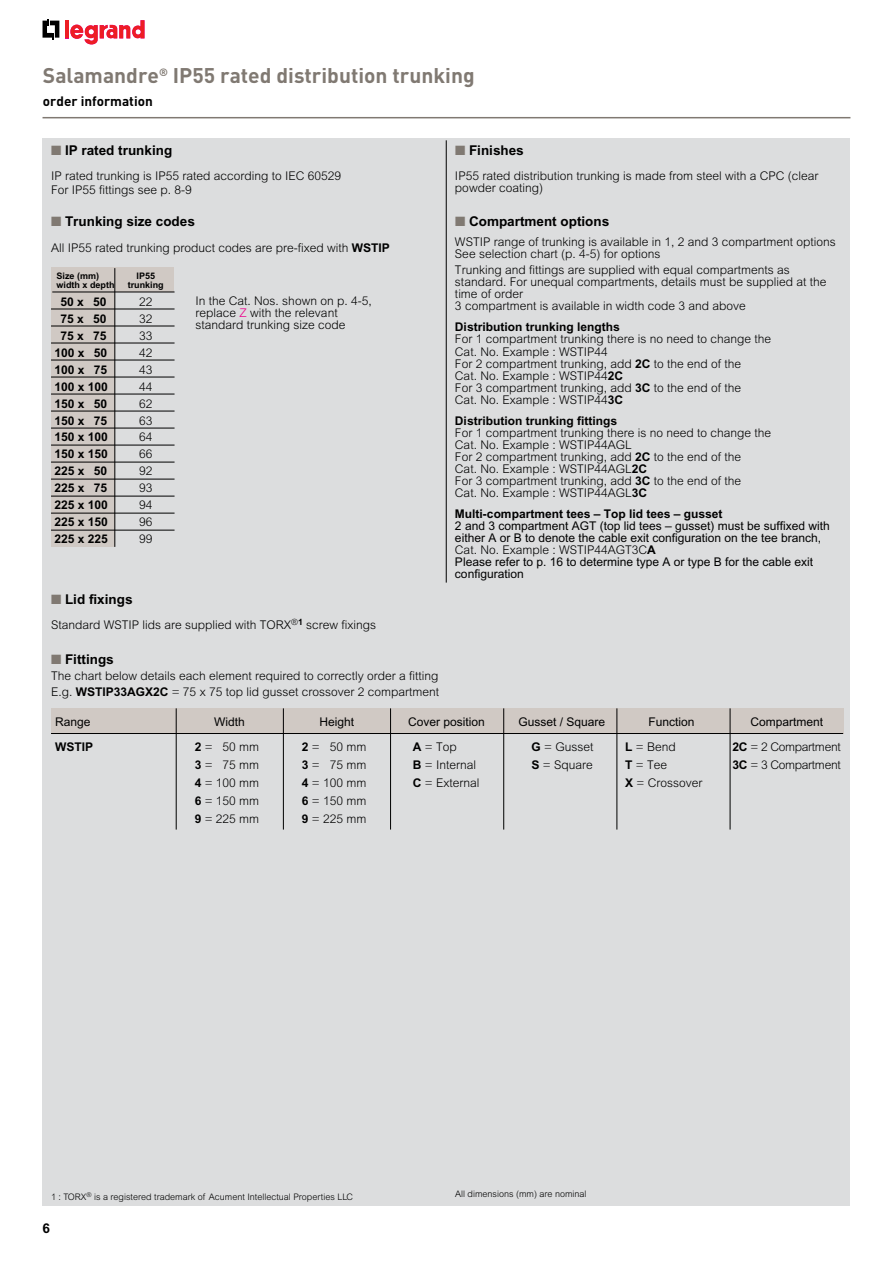
<style>
.page{position:relative;width:893px;height:1263px;background:#fff}
.page>*{position:absolute;margin:0;border:0;box-sizing:border-box;transform-origin:0 0}
.t1{font:700 21px "DIN";color:#807972}
.t2{font:700 13.5px "Arial";color:#000}
.t3{font:700 13.5px "DIN";color:#000}
.t4{font:300 12px/12px "Arial";color:#000}
.t5{font:12px/12px "Arial";color:#000}
.t6{font:700 12px "Arial";color:#000}
.t7{font:300 12px "Arial";letter-spacing:-.025em;color:#000}
.t8{font:300 9px "Arial";color:#000}
.t9{font:700 9px "Arial";color:#000}
.s1{color:#807972}
.s2{font-weight:700}
.s3{color:#ec008c}
.s4{font-weight:300}
</style>
<div class="page">
<div style="left:43px;top:138px;width:807px;height:1067px;background:#dcddde"></div>
<hr style="left:446px;top:140px;width:1px;height:443px;background:#000">
<div style="left:51px;top:268px;width:64px;height:279px;background:#d0c9c4"></div>
<div style="left:53px;top:268px;width:121px;height:24px;background:#d0c9c4"></div>
<hr style="left:115px;top:268px;width:1px;height:279px;background:#000">
<hr style="left:52px;top:292px;width:123px;height:1px;background:#000">
<hr style="left:51px;top:309px;width:124px;height:1px;background:#000">
<hr style="left:51px;top:326px;width:124px;height:1px;background:#000">
<hr style="left:51px;top:343px;width:124px;height:1px;background:#000">
<hr style="left:51px;top:360px;width:124px;height:1px;background:#000">
<hr style="left:51px;top:377px;width:124px;height:1px;background:#000">
<hr style="left:51px;top:394px;width:124px;height:1px;background:#000">
<hr style="left:51px;top:411px;width:124px;height:1px;background:#000">
<hr style="left:51px;top:428px;width:124px;height:1px;background:#000">
<hr style="left:51px;top:445px;width:124px;height:1px;background:#000">
<hr style="left:51px;top:462px;width:124px;height:1px;background:#000">
<hr style="left:51px;top:479px;width:124px;height:1px;background:#000">
<hr style="left:51px;top:496px;width:124px;height:1px;background:#000">
<hr style="left:51px;top:513px;width:124px;height:1px;background:#000">
<div style="left:51px;top:708px;width:792px;height:26px;background:#d0c9c4"></div>
<hr style="left:730px;top:708px;width:1px;height:121px;background:#000">
<hr style="left:617px;top:708px;width:1px;height:121px;background:#000">
<hr style="left:503px;top:708px;width:1px;height:121px;background:#000">
<hr style="left:390px;top:708px;width:1px;height:121px;background:#000">
<hr style="left:283px;top:708px;width:1px;height:121px;background:#000">
<hr style="left:176px;top:708px;width:1px;height:121px;background:#000">
<hr style="left:51px;top:733px;width:792px;height:1px;background:#000">
<hr style="left:51px;top:530px;width:124px;height:1px;background:#000">
<hr style="left:43px;top:117px;width:807px;height:1px;background:#807972">
<svg style="left:43px;top:19px;width:16px;height:20px"></svg>
<hr style="left:65px;top:20px;width:4px;height:18px;background:#ed1d24">
<svg style="left:70px;top:20px;width:75px;height:25px"></svg>
<h1 class="t1" style="left:43px;top:62px;width:433px">Salamandre<sup>®</sup> IP55 rated distribution trunking</h1>
<p class="t3" style="left:43px;top:92px;width:111px">order information</p>
<p class="t2" style="left:51px;top:143px;width:123px"><span class="s1">■</span> IP rated trunking</p>
<p class="t4" style="left:51px;top:169px;width:292px;line-height:14.1px">IP rated trunking is IP55 rated according to IEC 60529<br>For IP55 fittings see p. 8-9</p>
<p class="t4" style="left:455px;top:169px;width:365px">IP55 rated distribution trunking is made from steel with a CPC (clear powder coating)</p>
<p class="t2" style="left:455px;top:143px;width:70px"><span class="s1">■</span> Finishes</p>
<p class="t2" style="left:51px;top:213px;width:145px"><span class="s1">■</span> Trunking size codes</p>
<p class="t4" style="left:51px;top:242px;width:340px">All IP55 rated trunking product codes are pre-fixed with <span class="s2">WSTIP</span></p>
<p class="t9" style="left:56px;top:270px;width:44px">Size (mm)</p>
<p class="t9" style="left:137px;top:270px;width:20px">IP55</p>
<p class="t9" style="left:56px;top:279px;width:60px">width x depth</p>
<p class="t9" style="left:128px;top:279px;width:37px">trunking</p>
<p class="t6" style="left:60px;top:295px;width:48px">50 x 50</p>
<p class="t4" style="left:139px;top:296px;width:15px">22</p>
<p class="t6" style="left:60px;top:312px;width:48px">75 x 50</p>
<p class="t4" style="left:139px;top:313px;width:15px">32</p>
<p class="t6" style="left:60px;top:329px;width:48px">75 x 75</p>
<p class="t4" style="left:139px;top:330px;width:15px">33</p>
<p class="t6" style="left:54px;top:345px;width:54px">100 x 50</p>
<p class="t4" style="left:139px;top:347px;width:15px">42</p>
<p class="t6" style="left:54px;top:362px;width:54px">100 x 75</p>
<p class="t4" style="left:139px;top:363px;width:15px">43</p>
<p class="t6" style="left:54px;top:379px;width:55px">100 x 100</p>
<p class="t4" style="left:139px;top:380px;width:15px">44</p>
<p class="t6" style="left:54px;top:396px;width:54px">150 x 50</p>
<p class="t4" style="left:139px;top:397px;width:15px">62</p>
<p class="t6" style="left:54px;top:413px;width:54px">150 x 75</p>
<p class="t4" style="left:139px;top:414px;width:15px">63</p>
<p class="t6" style="left:54px;top:430px;width:55px">150 x 100</p>
<p class="t4" style="left:139px;top:431px;width:15px">64</p>
<p class="t6" style="left:54px;top:447px;width:55px">150 x 150</p>
<p class="t4" style="left:139px;top:448px;width:15px">66</p>
<p class="t6" style="left:54px;top:464px;width:54px">225 x 50</p>
<p class="t4" style="left:139px;top:465px;width:15px">92</p>
<p class="t6" style="left:54px;top:481px;width:54px">225 x 75</p>
<p class="t4" style="left:139px;top:482px;width:15px">93</p>
<p class="t6" style="left:54px;top:498px;width:55px">225 x 100</p>
<p class="t4" style="left:139px;top:499px;width:15px">94</p>
<p class="t6" style="left:54px;top:515px;width:55px">225 x 150</p>
<p class="t4" style="left:139px;top:516px;width:15px">96</p>
<p class="t6" style="left:54px;top:532px;width:55px">225 x 225</p>
<p class="t4" style="left:139px;top:533px;width:15px">99</p>
<p class="t2" style="left:51px;top:591px;width:83px"><span class="s1">■</span> Lid fixings</p>
<p class="t4" style="left:196px;top:295px;width:178px">In the Cat. Nos. shown on p. 4-5, replace <span class="s3">Z</span> with the relevant standard trunking size code</p>
<p class="t4" style="left:51px;top:618px;width:327px">Standard WSTIP lids are supplied with TORX<sup>®</sup><sup>1</sup> screw fixings</p>
<p class="t2" style="left:51px;top:651px;width:64px"><span class="s1">■</span> Fittings</p>
<p class="t4" style="left:51px;top:668px;width:390px;line-height:16.2px">The chart below details each element required to correctly order a fitting<br>E.g. <span class="s2">WSTIP33AGX2C</span> = 75 x 75 top lid gusset crossover 2 compartment</p>
<p class="t2" style="left:455px;top:213px;width:156px"><span class="s1">■</span> Compartment options</p>
<p class="t4" style="left:455px;top:236px;width:382px">WSTIP range of trunking is available in 1, 2 and 3 compartment options<br>See selection chart (p. 4-5) for options</p>
<p class="t4" style="left:455px;top:264px;width:373px">Trunking and fittings are supplied with equal compartments as standard. For unequal compartments, details must be supplied at the time of order<br>3 compartment is available in width code 3 and above</p>
<p class="t6" style="left:455px;top:320px;width:166px">Distribution trunking lengths</p>
<p class="t4" style="left:455px;top:333px;width:318px">For 1 compartment trunking there is no need to change the Cat. No. Example : WSTIP44<br>For 2 compartment trunking, add <span class="s2">2C</span> to the end of the<br>Cat. No. Example : WSTIP44<span class="s2">2C<br></span>For 3 compartment trunking, add <span class="s2">3C</span> to the end of the<br>Cat. No. Example : WSTIP44<span class="s2">3C</span></p>
<p class="t6" style="left:455px;top:413px;width:163px">Distribution trunking fittings</p>
<p class="t4" style="left:455px;top:426px;width:318px">For 1 compartment trunking there is no need to change the Cat. No. Example : WSTIP44AGL<br>For 2 compartment trunking, add <span class="s2">2C</span> to the end of the<br>Cat. No. Example : WSTIP44AGL<span class="s2">2C<br></span>For 3 compartment trunking, add <span class="s2">3C</span> to the end of the<br>Cat. No. Example : WSTIP44AGL<span class="s2">3C</span></p>
<p class="t6" style="left:455px;top:506px;width:269px">Multi-compartment tees – Top lid tees – gusset</p>
<p class="t5" style="left:455px;top:519px;width:376px">2 and 3 compartment AGT (top lid tees – gusset) must be suffixed with either A or B to denote the cable exit configuration on the tee branch, <span class="s4">Cat. No. Example : WSTIP44AGT3C</span><span class="s2">A<br></span>Please refer to p. 16 to determine type A or type B for the cable exit configuration</p>
<p class="t5" style="left:55px;top:716px;width:37px">Range</p>
<p class="t5" style="left:214px;top:716px;width:32px">Width</p>
<p class="t5" style="left:320px;top:716px;width:36px">Height</p>
<p class="t5" style="left:408px;top:716px;width:78px">Cover position</p>
<p class="t5" style="left:518px;top:716px;width:88px">Gusset / Square</p>
<p class="t5" style="left:648px;top:716px;width:48px">Function</p>
<p class="t5" style="left:750px;top:716px;width:74px">Compartment</p>
<p class="t6" style="left:55px;top:739px;width:40px">WSTIP</p>
<p class="t4" style="left:195px;top:740px;width:66px"><span class="s2">2</span> = 50 mm</p>
<p class="t4" style="left:302px;top:740px;width:66px"><span class="s2">2</span> = 50 mm</p>
<p class="t4" style="left:413px;top:740px;width:45px"><span class="s2">A</span> = Top</p>
<p class="t4" style="left:531px;top:740px;width:63px"><span class="s2">G</span> = Gusset</p>
<p class="t4" style="left:625px;top:740px;width:52px"><span class="s2">L</span> = Bend</p>
<p class="t7" style="left:733px;top:740px;width:110px"><span class="s2">2C</span> = 2 Compartment</p>
<p class="t4" style="left:195px;top:758px;width:66px"><span class="s2">3</span> = 75 mm</p>
<p class="t4" style="left:302px;top:758px;width:66px"><span class="s2">3</span> = 75 mm</p>
<p class="t4" style="left:413px;top:758px;width:65px"><span class="s2">B</span> = Internal</p>
<p class="t4" style="left:531px;top:758px;width:63px"><span class="s2">S</span> = Square</p>
<p class="t4" style="left:625px;top:758px;width:43px"><span class="s2">T</span> = Tee</p>
<p class="t7" style="left:733px;top:758px;width:110px"><span class="s2">3C</span> = 3 Compartment</p>
<p class="t4" style="left:195px;top:776px;width:66px"><span class="s2">4</span> = 100 mm</p>
<p class="t4" style="left:302px;top:776px;width:66px"><span class="s2">4</span> = 100 mm</p>
<p class="t4" style="left:413px;top:776px;width:68px"><span class="s2">C</span> = External</p>
<p class="t4" style="left:625px;top:776px;width:79px"><span class="s2">X</span> = Crossover</p>
<p class="t4" style="left:195px;top:794px;width:66px"><span class="s2">6</span> = 150 mm</p>
<p class="t4" style="left:302px;top:794px;width:66px"><span class="s2">6</span> = 150 mm</p>
<p class="t4" style="left:195px;top:812px;width:66px"><span class="s2">9</span> = 225 mm</p>
<p class="t4" style="left:302px;top:812px;width:66px"><span class="s2">9</span> = 225 mm</p>
<p class="t8" style="left:51px;top:1192px;width:304px">1 : TORX<sup>®</sup> is a registered trademark of Acument Intellectual Properties LLC</p>
<p class="t8" style="left:455px;top:1189px;width:133px">All dimensions (mm) are nominal</p>
<p class="t2" style="left:43px;top:1220px;width:9px">6</p>
</div>
